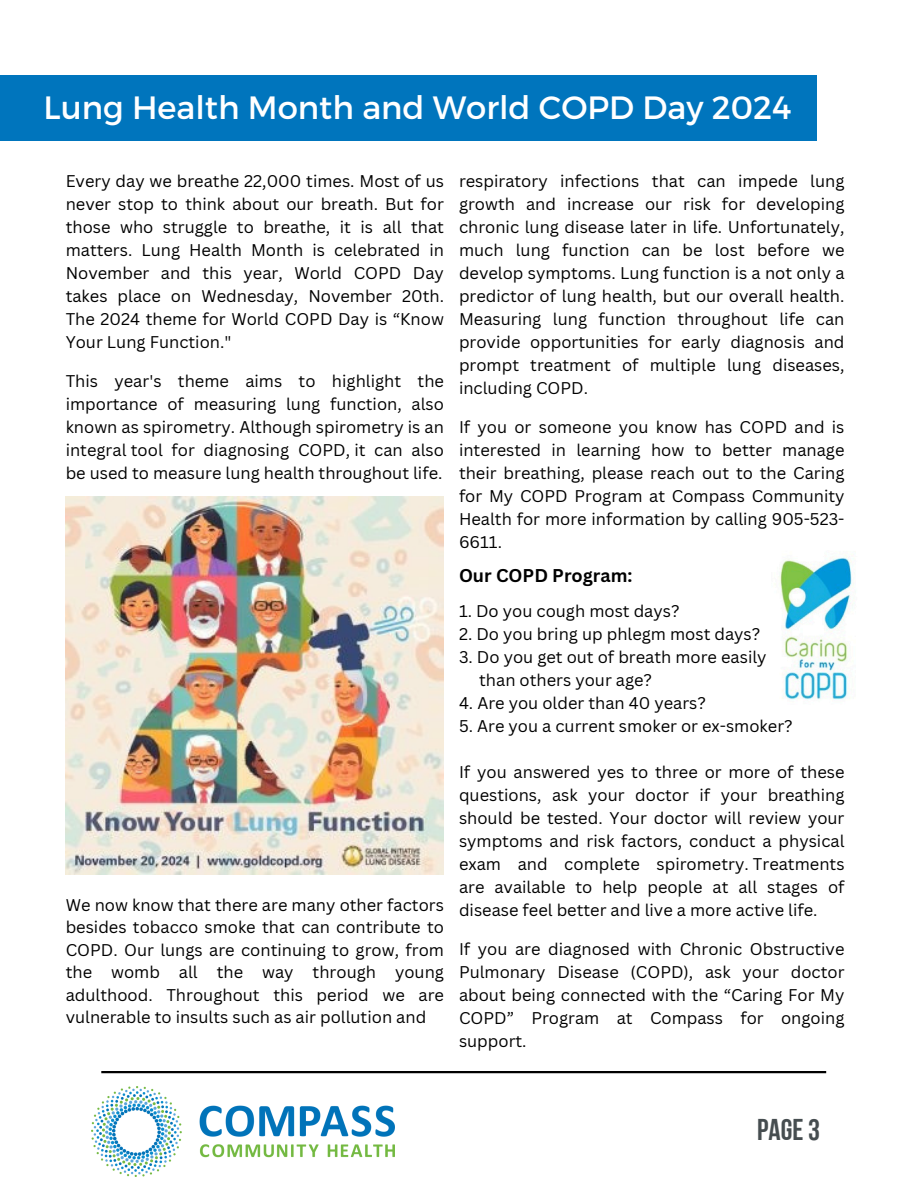
<style>
.page{position:relative;width:918px;height:1188px;background:#fff}
.page>*{position:absolute;margin:0;border:0;box-sizing:border-box;transform-origin:0 0}
.t1{font:32.25px "Montserrat";color:#fff}
.t2{font:30px "Bebas Neue Cyrillic";color:#464d50}
.t3{font:700 18px "Canva Sans";color:#000}
.t4{font:16.5px/23px "Canva Sans";color:#000;text-align:justify}
</style>
<div class="page">
<hr style="left:101px;top:1071px;width:725px;height:2px;background:#000">
<img style="left:92px;top:1087px;width:302px;height:90px">
<div style="left:0;top:76px;width:817px;height:65px;background:#0075bd"></div>
<img style="left:66px;top:496px;width:378px;height:378px">
<img style="left:779px;top:555px;width:76px;height:145px">
<p class="t1" style="left:44px;top:87px;width:749px">Lung Health Month and World COPD Day 2024</p>
<p class="t4" style="left:66px;top:169px;width:380px">Every day we breathe 22,000 times. Most of us never stop to think about our breath. But for those who struggle to breathe, it is all that matters. Lung Health Month is celebrated in November and this year, World COPD Day takes place on Wednesday, November 20th.<br>The 2024 theme for World COPD Day is “Know Your Lung Function."</p>
<p class="t4" style="left:66px;top:369px;width:380px">This year's theme aims to highlight the importance of measuring lung function, also known as spirometry. Although spirometry is an integral tool for diagnosing COPD, it can also be used to measure lung health throughout life.</p>
<p class="t4" style="left:66px;top:893px;width:380px;line-height:22.5px">We now know that there are many other factors besides tobacco smoke that can contribute to COPD. Our lungs are continuing to grow, from the womb all the way through young adulthood. Throughout this period we are vulnerable to insults such as air pollution and</p>
<h3 class="t4" style="left:459px;top:169px;width:387px">respiratory infections that can impede lung growth and increase our risk for developing chronic lung disease later in life. Unfortunately, much lung function can be lost before we develop symptoms. Lung function is a not only a predictor of lung health, but our overall health.<br>Measuring lung function throughout life can provide opportunities for early diagnosis and prompt treatment of multiple lung diseases, including COPD.</h3>
<p class="t4" style="left:459px;top:415px;width:387px">If you or someone you know has COPD and is interested in learning how to better manage their breathing, please reach out to the Caring for My COPD Program at Compass Community Health for more information by calling 905-523- 6611.</p>
<p class="t3" style="left:459px;top:563px;width:175px">Our COPD Program:</p>
<p class="t4" style="left:459px;top:599px;width:222px">1. Do you cough most days?</p>
<p class="t4" style="left:459px;top:622px;width:303px">2. Do you bring up phlegm most days?</p>
<p class="t4" style="left:459px;top:645px;width:309px">3. Do you get out of breath more easily</p>
<p class="t4" style="left:479px;top:668px;width:174px">than others your age?</p>
<p class="t4" style="left:459px;top:691px;width:249px">4. Are you older than 40 years?</p>
<p class="t4" style="left:459px;top:714px;width:335px">5. Are you a current smoker or ex-smoker?</p>
<p class="t4" style="left:459px;top:760px;width:387px">If you answered yes to three or more of these questions, ask your doctor if your breathing should be tested. Your doctor will review your symptoms and risk factors, conduct a physical exam and complete spirometry. Treatments are available to help people at all stages of disease feel better and live a more active life.</p>
<h1 class="t4" style="left:459px;top:937px;width:387px">If you are diagnosed with Chronic Obstructive Pulmonary Disease (COPD), ask your doctor about being connected with the “Caring For My COPD” Program at Compass for ongoing support.</h1>
<p class="t2" style="left:757px;top:1117px;width:64px">PAGE3</p>
</div>
